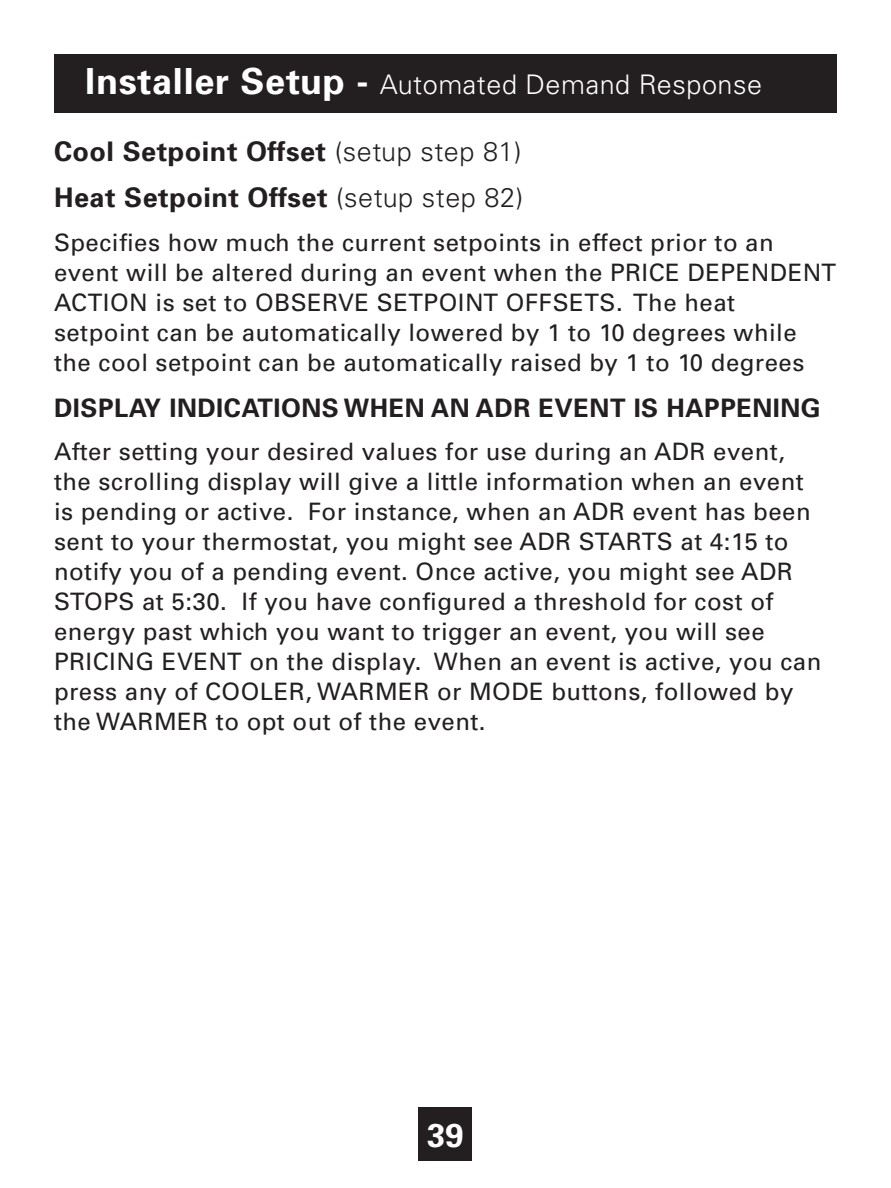
<style>
.page{position:relative;width:891px;height:1188px;background:#fff}
.page>*{position:absolute;margin:0;border:0;box-sizing:border-box;transform-origin:0 0}
.t1{font:700 33px "Univers";color:#fff}
.t2{font:700 27px/45.9px "Univers";letter-spacing:.02em;color:#231f20}
.t3{font:300 27px "Univers";letter-spacing:.02em;color:#fff}
.t4{font:700 25.5px "Univers";letter-spacing:.02em;color:#231f20}
.t5{font:24px/30px "Univers";letter-spacing:.02em;color:#231f20}
.s1{font-weight:700;font-size:36px}
.s2{font-weight:300}
</style>
<div class="page">
<div style="left:54px;top:54px;width:783px;height:58px;background:#231f20"></div>
<div style="left:418px;top:1107px;width:54px;height:54px;background:#231f20"></div>
<p class="t3" style="left:85px;top:69px;width:678px"><span class="s1">Installer Setup -</span> Automated Demand Response</p>
<p class="t2" style="left:54px;top:129px;width:471px">Cool Setpoint Offset <span class="s2">(setup step 81)<br></span>Heat Setpoint Offset <span class="s2">(setup step 82)</span></p>
<p class="t5" style="left:54px;top:228px;width:784px">Specifies how much the current setpoints in effect prior to an event will be altered during an event when the PRICE DEPENDENT ACTION is set to OBSERVE SETPOINT OFFSETS. The heat setpoint can be automatically lowered by 1 to 10 degrees while the cool setpoint can be automatically raised by 1 to 10 degrees</p>
<p class="t4" style="left:54px;top:392px;width:768px">DISPLAY INDICATIONS WHEN AN ADR EVENT IS HAPPENING</p>
<p class="t5" style="left:54px;top:437px;width:769px">After setting your desired values for use during an ADR event, the scrolling display will give a little information when an event is pending or active. For instance, when an ADR event has been sent to your thermostat, you might see ADR STARTS at 4:15 to notify you of a pending event. Once active, you might see ADR STOPS at 5:30. If you have configured a threshold for cost of energy past which you want to trigger an event, you will see PRICING EVENT on the display. When an event is active, you can press any of COOLER, WARMER or MODE buttons, followed by the WARMER to opt out of the event.</p>
<h1 class="t1" style="left:427px;top:1115px;width:38px">39</h1>
</div>
